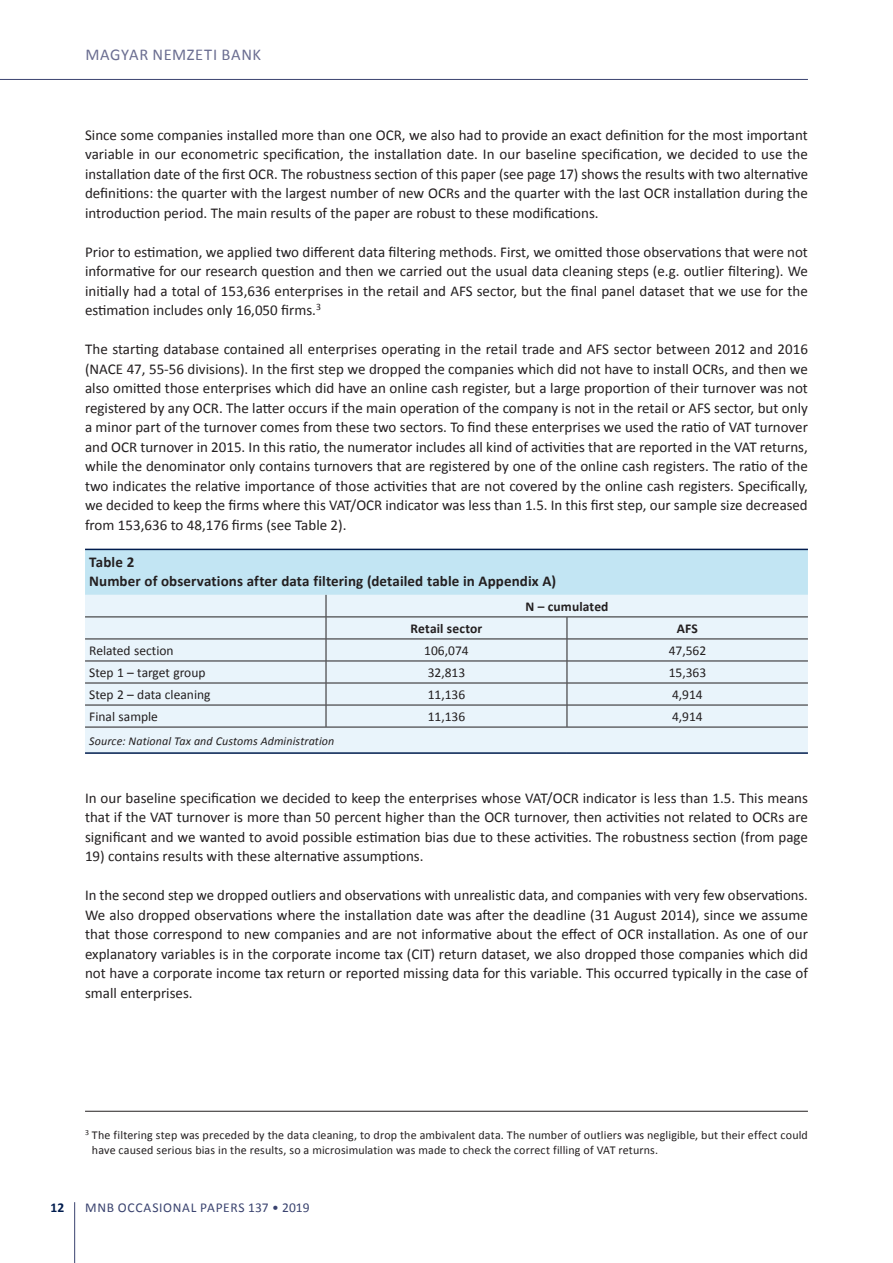
<style>
.page{position:relative;width:893px;height:1263px;background:#fff}
.page>*{position:absolute;margin:0;border:0;box-sizing:border-box;transform-origin:0 0}
.t1{font:16.5px "Calibri";letter-spacing:.04em;color:#6b6e91}
.t2{font:15px/19.5px "Calibri";color:#231f20;text-align:justify}
.t3{font:700 15px/19.8px "Calibri";letter-spacing:.005em;color:#231f20}
.t4{font:13.5px "Calibri";color:#231f20}
.t5{font:13.5px "Calibri";letter-spacing:.045em;color:#3a436f}
.t6{font:700 13.5px "Calibri";letter-spacing:.01em;color:#231f20}
.t7{font:700 13.5px "Calibri";color:#001c4e}
.t8{font:12px/15px "Calibri";letter-spacing:.01em;color:#231f20}
.t9{font:italic 12px "Calibri";letter-spacing:.01em;color:#231f20}
</style>
<div class="page">
<hr style="left:74px;top:1202px;width:1px;height:61px;background:#3a436f">
<hr style="left:0;top:79px;width:808px;height:1px;background:#3a436f">
<div style="left:85px;top:728px;width:723px;height:24px;background:#e9f4fb"></div>
<svg style="left:85px;top:550px;width:723px;height:177px;background:#d8e9f1"></svg>
<hr style="left:85px;top:549px;width:241px;height:1px;background:#001c4e">
<hr style="left:326px;top:549px;width:241px;height:1px;background:#001c4e">
<hr style="left:567px;top:549px;width:241px;height:1px;background:#001c4e">
<hr style="left:85px;top:727px;width:241px;height:1px;background:#231f20">
<hr style="left:326px;top:727px;width:241px;height:1px;background:#231f20">
<hr style="left:567px;top:727px;width:241px;height:1px;background:#231f20">
<hr style="left:85px;top:752px;width:241px;height:2px;background:#001c4e">
<hr style="left:326px;top:752px;width:241px;height:2px;background:#001c4e">
<hr style="left:567px;top:752px;width:241px;height:2px;background:#001c4e">
<hr style="left:85px;top:1111px;width:723px;height:1px;background:#231f20">
<p class="t1" style="left:85px;top:44px;width:177px">MAGYAR NEMZETI BANK</p>
<p class="t2" style="left:85px;top:125px;width:724px">Since some companies installed more than one OCR, we also had to provide an exact definition for the most important variable in our econometric specification, the installation date. In our baseline specification, we decided to use the installation date of the first OCR. The robustness section of this paper (see page 17) shows the results with two alternative definitions: the quarter with the largest number of new OCRs and the quarter with the last OCR installation during the introduction period. The main results of the paper are robust to these modifications.</p>
<p class="t2" style="left:85px;top:242px;width:724px">Prior to estimation, we applied two different data filtering methods. First, we omitted those observations that were not informative for our research question and then we carried out the usual data cleaning steps (e.g. outlier filtering). We initially had a total of 153,636 enterprises in the retail and AFS sector, but the final panel dataset that we use for the estimation includes only 16,050 firms.<sup>3</sup></p>
<p class="t2" style="left:85px;top:340px;width:724px">The starting database contained all enterprises operating in the retail trade and AFS sector between 2012 and 2016 (NACE 47, 55-56 divisions). In the first step we dropped the companies which did not have to install OCRs, and then we also omitted those enterprises which did have an online cash register, but a large proportion of their turnover was not registered by any OCR. The latter occurs if the main operation of the company is not in the retail or AFS sector, but only a minor part of the turnover comes from these two sectors. To find these enterprises we used the ratio of VAT turnover and OCR turnover in 2015. In this ratio, the numerator includes all kind of activities that are reported in the VAT returns, while the denominator only contains turnovers that are registered by one of the online cash registers. The ratio of the two indicates the relative importance of those activities that are not covered by the online cash registers. Specifically, we decided to keep the firms where this VAT/OCR indicator was less than 1.5. In this first step, our sample size decreased from 153,636 to 48,176 firms (see Table 2).</p>
<p class="t3" style="left:89px;top:552px;width:468px">Table 2<br>Number of observations after data filtering (detailed table in Appendix A)</p>
<p class="t6" style="left:525px;top:598px;width:85px">N – cumulated</p>
<p class="t6" style="left:411px;top:620px;width:73px">Retail sector</p>
<p class="t6" style="left:677px;top:620px;width:22px">AFS</p>
<p class="t4" style="left:89px;top:642px;width:86px">Related section</p>
<p class="t4" style="left:424px;top:642px;width:46px">106,074</p>
<p class="t4" style="left:669px;top:642px;width:39px">47,562</p>
<p class="t4" style="left:89px;top:664px;width:118px">Step 1 – target group</p>
<p class="t4" style="left:428px;top:664px;width:39px">32,813</p>
<p class="t4" style="left:669px;top:664px;width:39px">15,363</p>
<p class="t4" style="left:89px;top:686px;width:123px">Step 2 – data cleaning</p>
<p class="t4" style="left:428px;top:686px;width:39px">11,136</p>
<p class="t4" style="left:672px;top:686px;width:32px">4,914</p>
<p class="t4" style="left:89px;top:708px;width:70px">Final sample</p>
<p class="t4" style="left:428px;top:708px;width:39px">11,136</p>
<p class="t4" style="left:672px;top:708px;width:32px">4,914</p>
<p class="t9" style="left:89px;top:732px;width:247px">Source: National Tax and Customs Administration</p>
<p class="t2" style="left:85px;top:788px;width:724px">In our baseline specification we decided to keep the enterprises whose VAT/OCR indicator is less than 1.5. This means that if the VAT turnover is more than 50 percent higher than the OCR turnover, then activities not related to OCRs are significant and we wanted to avoid possible estimation bias due to these activities. The robustness section (from page</p>
<p class="t2" style="left:85px;top:847px;width:340px">19) contains results with these alternative assumptions.</p>
<p class="t2" style="left:85px;top:886px;width:724px">In the second step we dropped outliers and observations with unrealistic data, and companies with very few observations.<br>We also dropped observations where the installation date was after the deadline (31 August 2014), since we assume that those correspond to new companies and are not informative about the effect of OCR installation. As one of our explanatory variables is in the corporate income tax (CIT) return dataset, we also dropped those companies which did not have a corporate income tax return or reported missing data for this variable. This occurred typically in the case of small enterprises.</p>
<p class="t8" style="left:92px;top:1127px;width:717px;text-indent:-7px"><sup>3</sup> The filtering step was preceded by the data cleaning, to drop the ambivalent data. The number of outliers was negligible, but their effect could have caused serious bias in the results, so a microsimulation was made to check the correct filling of VAT returns.</p>
<p class="t7" style="left:51px;top:1199px;width:15px">12</p>
<p class="t5" style="left:85px;top:1199px;width:226px">MNB OCCASIONAL PAPERS 137 • 2019</p>
</div>
